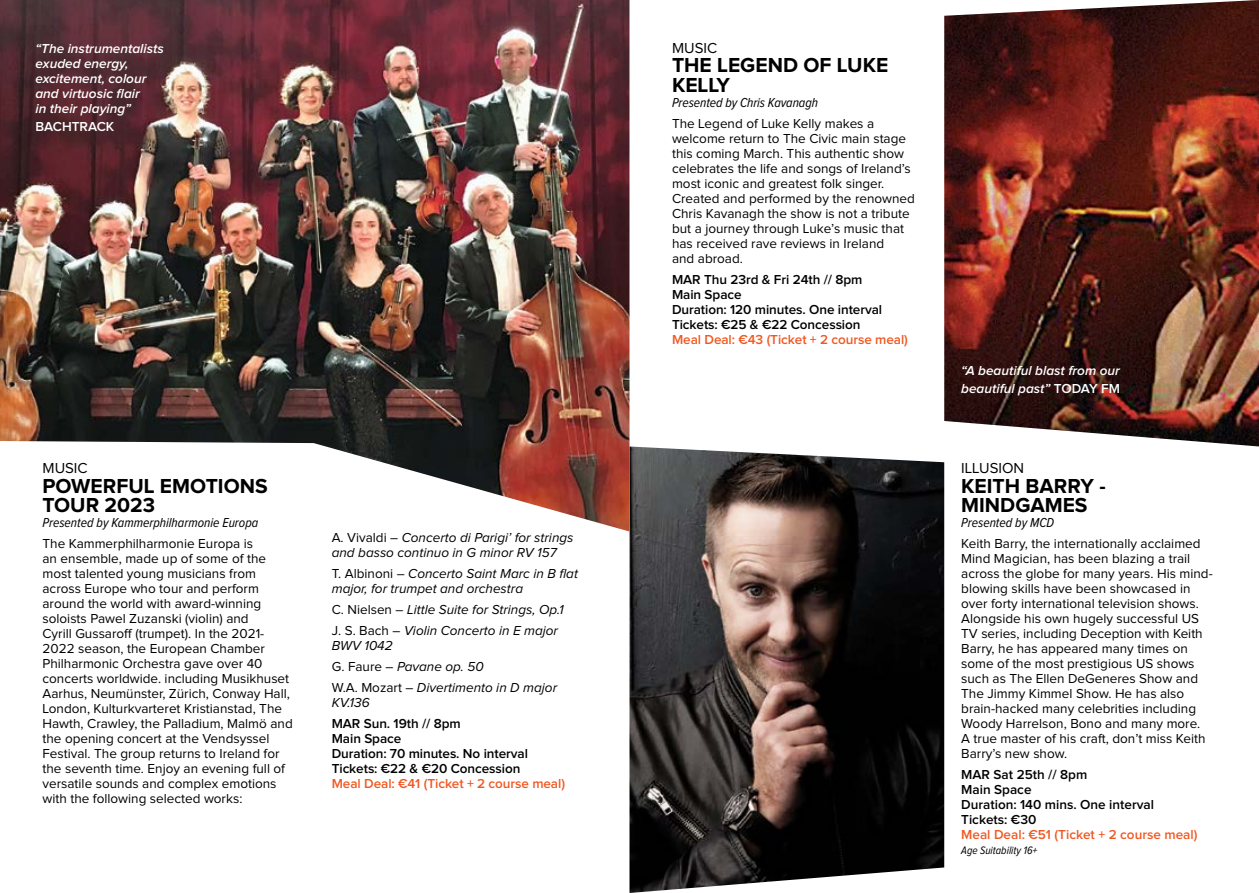
<style>
.page{position:relative;width:1259px;height:893px;background:#fff}
.page>*{position:absolute;margin:0;border:0;box-sizing:border-box;transform-origin:0 0}
.t1{font:700 21px/19.5px "Proxima Nova";color:#000}
.t2{font:15px "Proxima Nova";color:#000}
.t3{font:13.5px/15px "Proxima Nova";color:#000}
.t4{font:italic 13.5px/21px "Proxima Nova";color:#000}
.t5{font:600 13.5px/15px "Proxima Nova";letter-spacing:-.005em;color:#000}
.t6{font:italic 600 13.5px/15px "Proxima Nova";color:#fff}
.t7{font:600 13.5px "Proxima Nova";letter-spacing:-.005em;color:#f15822}
.t8{font:italic 13.5px "Proxima Nova Cond";color:#000}
.t9{font:600 13.5px "Proxima Nova";color:#fff}
.t10{font:italic 11.25px "Proxima Nova Cond";color:#000}
.s1{font-style:normal}
</style>
<div class="page">
<img style="left:944px;top:0;width:315px;height:446px">
<img style="left:629px;top:446px;width:315px;height:447px">
<img style="left:0;top:0;width:629px;height:531px">
<p class="t6" style="left:35px;top:42px;width:130px">“The instrumentalists exuded energy, excitement, colour and virtuosic flair<br>in their playing”</p>
<p class="t9" style="left:35px;top:121px;width:80px">BACHTRACK</p>
<p class="t2" style="left:43px;top:462px;width:47px">MUSIC</p>
<h1 class="t1" style="left:43px;top:477px;width:227px">POWERFUL EMOTIONS<br>TOUR 2023</h1>
<p class="t8" style="left:43px;top:517px;width:217px">Presented by Kammerphilharmonie Europa</p>
<p class="t3" style="left:43px;top:537px;width:252px">The Kammerphilharmonie Europa is<br>an ensemble, made up of some of the most talented young musicians from across Europe who tour and perform around the world with award-winning soloists Pawel Zuzanski (violin) and<br>Cyrill Gussaroff (trumpet). In the 2021- 2022 season, the European Chamber Philharmonic Orchestra gave over 40 concerts worldwide. including Musikhuset Aarhus, Neumünster, Zürich, Conway Hall, London, Kulturkvarteret Kristianstad, The Hawth, Crawley, the Palladium, Malmö and the opening concert at the Vendsyssel Festival. The group returns to Ireland for the seventh time. Enjoy an evening full of versatile sounds and complex emotions with the following selected works:</p>
<p class="t4" style="left:332px;top:531px;width:243px;line-height:15px"><span class="s1">A. Vivaldi</span> – Concerto di Parigi’ for strings and basso continuo in G minor RV 157</p>
<p class="t4" style="left:332px;top:567px;width:248px;line-height:15px"><span class="s1">T. Albinoni –</span> Concerto Saint Marc in B flat major, for trumpet and orchestra</p>
<p class="t4" style="left:332px;top:600px;width:233px"><span class="s1">C. Nielsen –</span> Little Suite for Strings, Op.1<br><span class="s1">J. S. Bach –</span> Violin Concerto in E major</p>
<p class="t4" style="left:332px;top:636px;width:227px">BWV 1042<br><span class="s1">G. Faure –</span> Pavane op. 50<br><span class="s1">W.A. Mozart –</span> Divertimento in D major</p>
<p class="t4" style="left:332px;top:693px;width:39px">KV.136</p>
<p class="t5" style="left:332px;top:717px;width:198px">MAR Sun. 19th // 8pm<br>Main Space<br>Duration: 70 minutes. No interval<br>Tickets: €22 &amp; €20 Concession</p>
<p class="t7" style="left:332px;top:777px;width:235px">Meal Deal: €41 (Ticket + 2 course meal)</p>
<p class="t2" style="left:672px;top:41px;width:47px">MUSIC</p>
<h1 class="t1" style="left:672px;top:56px;width:218px">THE LEGEND OF LUKE<br>KELLY</h1>
<p class="t8" style="left:672px;top:96px;width:147px">Presented by Chris Kavanagh</p>
<p class="t3" style="left:672px;top:116px;width:244px">The Legend of Luke Kelly makes a welcome return to The Civic main stage this coming March. This authentic show celebrates the life and songs of Ireland’s most iconic and greatest folk singer.<br>Created and performed by the renowned Chris Kavanagh the show is not a tribute but a journey through Luke’s music that has received rave reviews in Ireland<br>and abroad.</p>
<p class="t5" style="left:672px;top:272px;width:212px">MAR Thu 23rd &amp; Fri 24th // 8pm<br>Main Space<br>Duration: 120 minutes. One interval<br>Tickets: €25 &amp; €22 Concession</p>
<p class="t7" style="left:672px;top:333px;width:237px">Meal Deal: €43 (Ticket + 2 course meal)</p>
<p class="t6" style="left:961px;top:362px;width:160px;line-height:18px">“A beautiful blast from our beautiful past” <span class="s1">TODAY FM</span></p>
<p class="t2" style="left:961px;top:462px;width:64px">ILLUSION</p>
<h1 class="t1" style="left:961px;top:477px;width:146px">KEITH BARRY -<br>MINDGAMES</h1>
<p class="t8" style="left:961px;top:517px;width:94px">Presented by MCD</p>
<p class="t3" style="left:961px;top:537px;width:253px">Keith Barry, the internationally acclaimed Mind Magician, has been blazing a trail across the globe for many years. His mind&shy;blowing skills have been showcased in over forty international television shows.<br>Alongside his own hugely successful US TV series, including Deception with Keith Barry, he has appeared many times on some of the most prestigious US shows such as The Ellen DeGeneres Show and The Jimmy Kimmel Show. He has also brain-hacked many celebrities including Woody Harrelson, Bono and many more.<br>A true master of his craft, don’t miss Keith Barry’s new show.</p>
<p class="t5" style="left:961px;top:768px;width:194px">MAR Sat 25th // 8pm<br>Main Space<br>Duration: 140 mins. One interval<br>Tickets: €30</p>
<p class="t7" style="left:961px;top:829px;width:238px">Meal Deal: €51 (Ticket + 2 course meal)</p>
<p class="t10" style="left:961px;top:845px;width:78px">Age Suitability 16+</p>
</div>
